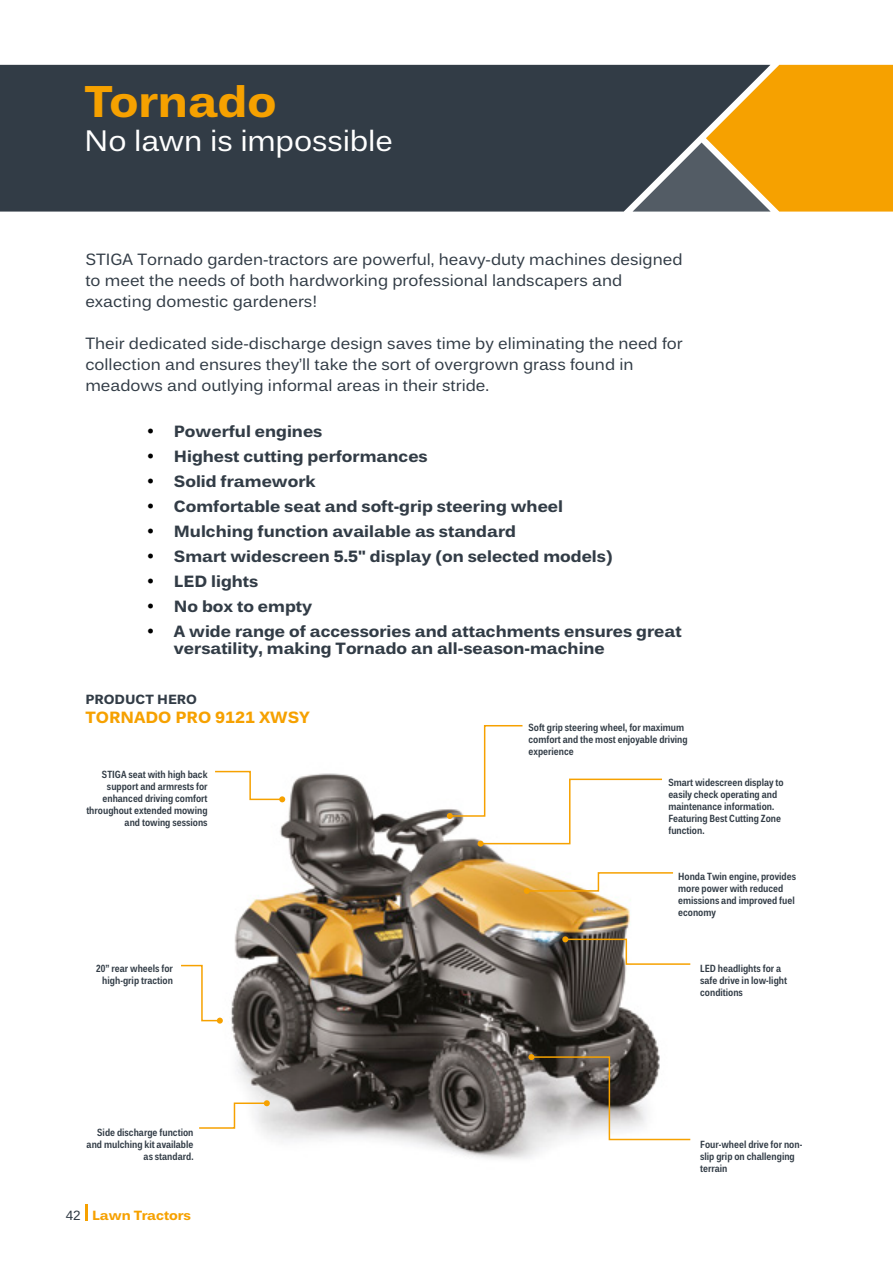
<style>
.page{position:relative;width:893px;height:1263px;background:#fff}
.page>*{position:absolute;margin:0;border:0;box-sizing:border-box;transform-origin:0 0}
.t1{font:700 45px "Endurance Pro";color:#f6a100}
.t2{font:30px "Endurance Pro";letter-spacing:-.005em;color:#fff}
.t3{font:16.5px/21px "Endurance Pro";color:#323c46}
.t4{font:700 16.5px/16.5px "Endurance Pro";color:#323c46}
.t5{font:700 16.5px "Endurance Pro";color:#f6a100}
.t6{font:700 13.5px "Endurance Pro";letter-spacing:-.005em;color:#f6a100}
.t7{font:700 13.5px "Endurance Pro";color:#323c46}
.t8{font:600 condensed 10.5px/12px "Endurance Pro";color:#323c46}
.s1{font-weight:400;font-size:18px;color:#000}
.s2{font-weight:400;color:#323c46}
</style>
<div class="page">
<hr style="left:85px;top:1204px;width:3px;height:16px;background:#f6a100">
<div style="left:0;top:65px;width:633px;height:147px;background:#323c46"></div>
<svg style="left:633px;top:65px;width:260px;height:147px"></svg>
<img style="left:218px;top:773px;width:441px;height:386px">
<svg style="left:447px;top:725px;width:215px;height:122px"></svg>
<svg style="left:524px;top:871px;width:150px;height:23px"></svg>
<svg style="left:562px;top:936px;width:129px;height:29px"></svg>
<svg style="left:528px;top:1054px;width:163px;height:87px"></svg>
<svg style="left:199px;top:1100px;width:71px;height:29px"></svg>
<svg style="left:181px;top:964px;width:42px;height:59px"></svg>
<svg style="left:215px;top:770px;width:70px;height:32px"></svg>
<p class="t1" style="left:85px;top:69px;width:193px">Tornado</p>
<p class="t2" style="left:85px;top:121px;width:310px">No lawn is impossible</p>
<p class="t3" style="left:85px;top:248px;width:599px">STIGA Tornado garden-tractors are powerful, heavy-duty machines designed to meet the needs of both hardworking professional landscapers and exacting domestic gardeners!</p>
<p class="t3" style="left:85px;top:332px;width:599px">Their dedicated side-discharge design saves time by eliminating the need for collection and ensures they’ll take the sort of overgrown grass found in meadows and outlying informal areas in their stride.</p>
<p class="t4" style="left:147px;top:422px;width:177px"><span class="s1">•</span> Powerful engines</p>
<p class="t4" style="left:147px;top:447px;width:282px"><span class="s1">•</span> Highest cutting performances</p>
<p class="t4" style="left:147px;top:472px;width:170px"><span class="s1">•</span> Solid framework</p>
<p class="t4" style="left:147px;top:497px;width:418px"><span class="s1">•</span> Comfortable seat and soft-grip steering wheel</p>
<p class="t4" style="left:147px;top:522px;width:371px"><span class="s1">•</span> Mulching function available as standard</p>
<p class="t4" style="left:147px;top:547px;width:467px"><span class="s1">•</span> Smart widescreen 5.5" display (on selected models)</p>
<p class="t4" style="left:147px;top:572px;width:113px"><span class="s1">•</span> LED lights</p>
<p class="t4" style="left:147px;top:597px;width:167px"><span class="s1">•</span> No box to empty</p>
<p class="t4" style="left:174px;top:622px;width:509px;text-indent:-27px"><span class="s1">•</span> A wide range of accessories and attachments ensures great versatility, making Tornado an all-season-machine</p>
<p class="t7" style="left:85px;top:690px;width:113px">PRODUCT HERO</p>
<p class="t5" style="left:85px;top:706px;width:226px">TORNADO PRO 9121 XWSY</p>
<p class="t8" style="left:86px;top:768px;width:123px;text-align:right">STIGA seat with high back support and armrests for enhanced driving comfort throughout extended mowing and towing sessions</p>
<p class="t8" style="left:96px;top:962px;width:78px;text-align:center">20” rear wheels for high-grip traction</p>
<p class="t8" style="left:87px;top:1126px;width:108px;text-align:right">Side discharge function and mulching kit available as standard.</p>
<p class="t6" style="left:66px;top:1206px;width:127px"><span class="s2">42</span> Lawn Tractors</p>
<p class="t8" style="left:528px;top:721px;width:161px">Soft grip steering wheel, for maximum comfort and the most enjoyable driving experience</p>
<p class="t8" style="left:668px;top:776px;width:117px">Smart widescreen display to easily check operating and maintenance information.<br>Featuring Best Cutting Zone function.</p>
<p class="t8" style="left:678px;top:869px;width:119px">Honda Twin engine, provides more power with reduced emissions and improved fuel economy</p>
<p class="t8" style="left:700px;top:962px;width:88px">LED headlights for a safe drive in low-light conditions</p>
<p class="t8" style="left:700px;top:1138px;width:104px">Four-wheel drive for non&shy;slip grip on challenging terrain</p>
</div>
